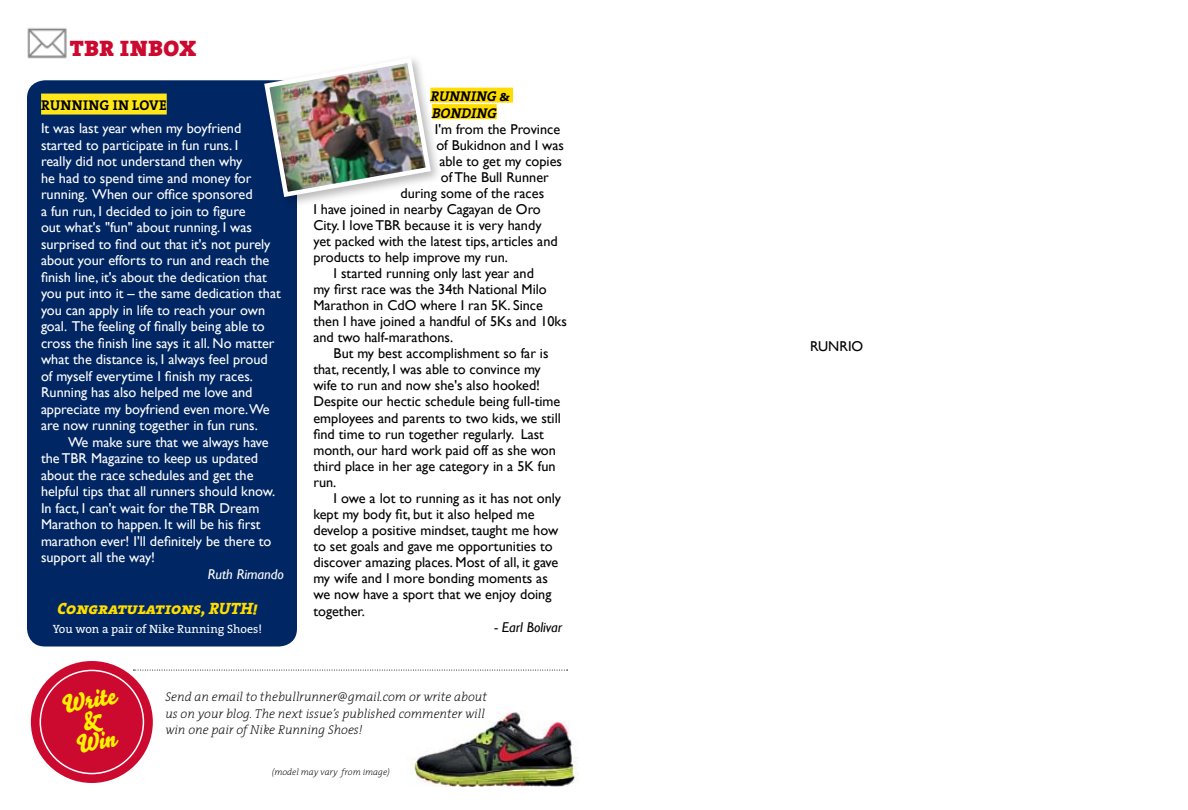
<style>
.page{position:relative;width:1188px;height:810px;background:#fff}
.page>*{position:absolute;margin:0;border:0;box-sizing:border-box;transform-origin:0 0}
.t1{font:24px/21px "Bello Script";color:#fff200;text-align:center}
.t2{font:22.5px "The Serif Black Caps";letter-spacing:.03em;color:#cc092f}
.t3{font:16.5px "The Serif Extra Bold Italic Caps";color:#fd0}
.t4{font:14.25px "Gill Sans";color:#000}
.t5{font:14.25px/16.5px "Gill Sans";color:#fff}
.t6{font:14.25px/16.5px "The Serif Bold Italic Caps";letter-spacing:.01em;color:#000}
.t7{font:italic 14.25px "Gill Sans";color:#000}
.t8{font:700 14.25px "The Serif";letter-spacing:.02em;color:#000}
.t9{font:italic 14.25px "Gill Sans";color:#fff}
.t10{font:italic 200 12.75px/16.5px "The Serif";color:#000}
.t11{font:12px "The Serif";color:#fff}
.t12{font:italic 200 9px "The Serif";color:#000}
.s1{color:#fff}
</style>
<div class="page">
<div style="left:27px;top:80px;width:270px;height:567px;background:#002663;border-radius:18px"></div>
<img style="left:410px;top:712px;width:169px;height:74px">
<div style="left:31px;top:661px;width:122px;height:122px;background:#cc092f;border-radius:50%"></div>
<div style="left:40px;top:670px;width:104px;height:104px;border:2px solid #fff;border-radius:50%"></div>
<div style="left:430px;top:88px;width:83px;height:15px;background:#fd0"></div>
<div style="left:432px;top:104px;width:65px;height:15px;background:#fd0"></div>
<div style="left:41px;top:94px;width:126px;height:21px;background:#ffe71a"></div>
<svg style="left:133px;top:670px;width:435px;height:1px"></svg>
<img style="left:27px;top:28px;width:40px;height:31px">
<div style="left:261px;top:54px;width:181px;height:154px;background:#000;opacity:.28"></div>
<img style="left:262px;top:55px;width:172px;height:145px">
<h2 class="t2" style="left:70px;top:30px;width:128px">TBR INBOX</h2>
<p class="t8" style="left:41px;top:93px;width:127px">RUNNING IN LOVE</p>
<p class="t5" style="left:41px;top:121px;width:241px">It was last year when my boyfriend started to participate in fun runs. I<br>really did not understand then why<br>he had to spend time and money for running. When our office sponsored<br>a fun run, I decided to join to figure<br>out what's "fun" about running. I was surprised to find out that it's not purely about your efforts to run and reach the finish line, it's about the dedication that you put into it – the same dedication that you can apply in life to reach your own goal. The feeling of finally being able to cross the finish line says it all. No matter what the distance is, I always feel proud of myself everytime I finish my races.<br>Running has also helped me love and appreciate my boyfriend even more.We are now running together in fun runs.</p>
<p class="t5" style="left:41px;top:434px;width:236px;text-indent:27px">We make sure that we always have the TBR Magazine to keep us updated about the race schedules and get the helpful tips that all runners should know.<br>In fact, I can't wait for the TBR Dream Marathon to happen. It will be his first marathon ever! I'll definitely be there to support all the way!</p>
<p class="t9" style="left:208px;top:566px;width:78px">Ruth Rimando</p>
<p class="t3" style="left:57px;top:595px;width:202px">Congratulations, RUTH!</p>
<p class="t11" style="left:53px;top:619px;width:211px">You won a pair of Nike Running Shoes!</p>
<p class="t6" style="left:430px;top:88px;width:81px">RUNNING &amp;<br>BONDING</p>
<p class="t4" style="left:435px;top:121px;width:127px">I'm from the Province</p>
<p class="t4" style="left:436px;top:137px;width:129px">of Bukidnon and I was</p>
<p class="t4" style="left:439px;top:153px;width:124px">able to get my copies</p>
<p class="t4" style="left:441px;top:169px;width:109px">of The Bull Runner</p>
<p class="t4" style="left:400px;top:185px;width:145px">during some of the races</p>
<p class="t4" style="left:313px;top:201px;width:229px">I have joined in nearby Cagayan de Oro</p>
<p class="t4" style="left:313px;top:217px;width:230px">City. I love TBR because it is very handy</p>
<p class="t4" style="left:313px;top:233px;width:246px">yet packed with the latest tips, articles and</p>
<p class="t4" style="left:313px;top:249px;width:196px">products to help improve my run.</p>
<p class="t4" style="left:334px;top:265px;width:202px">I started running only last year and</p>
<p class="t4" style="left:313px;top:281px;width:235px">my first race was the 34th National Milo</p>
<p class="t4" style="left:313px;top:297px;width:231px">Marathon in CdO where I ran 5K. Since</p>
<p class="t4" style="left:313px;top:313px;width:255px">then I have joined a handful of 5Ks and 10ks</p>
<p class="t4" style="left:313px;top:329px;width:141px">and two half-marathons.</p>
<p class="t4" style="left:334px;top:345px;width:216px">But my best accomplishment so far is</p>
<p class="t4" style="left:313px;top:361px;width:229px">that, recently, I was able to convince my</p>
<p class="t4" style="left:313px;top:377px;width:228px">wife to run and now she's also hooked!</p>
<p class="t4" style="left:313px;top:393px;width:249px">Despite our hectic schedule being full-time</p>
<p class="t4" style="left:313px;top:409px;width:249px">employees and parents to two kids, we still</p>
<p class="t4" style="left:313px;top:425px;width:232px">find time to run together regularly. Last</p>
<p class="t4" style="left:313px;top:442px;width:244px">month, our hard work paid off as she won</p>
<p class="t4" style="left:313px;top:458px;width:244px">third place in her age category in a 5K fun</p>
<p class="t4" style="left:313px;top:474px;width:25px">run.</p>
<p class="t4" style="left:334px;top:490px;width:229px">I owe a lot to running as it has not only</p>
<p class="t4" style="left:313px;top:506px;width:223px">kept my body fit, but it also helped me</p>
<p class="t4" style="left:313px;top:522px;width:246px">develop a positive mindset, taught me how</p>
<p class="t4" style="left:313px;top:538px;width:241px">to set goals and gave me opportunities to</p>
<p class="t4" style="left:313px;top:554px;width:246px">discover amazing places. Most of all, it gave</p>
<p class="t4" style="left:313px;top:570px;width:236px">my wife and I more bonding moments as</p>
<p class="t4" style="left:313px;top:586px;width:240px">we now have a sport that we enjoy doing</p>
<p class="t4" style="left:313px;top:602px;width:53px">together.</p>
<p class="t7" style="left:494px;top:619px;width:74px">- Earl Bolivar<span class="s1">r</span></p>
<h1 class="t1" style="left:60px;top:694px;width:56px;rotate:-10deg">Write &amp;<br>Win</h1>
<p class="t10" style="left:165px;top:688px;width:323px">Send an email to thebullrunner@gmail.com or write about us on your blog. The next issue’s published commenter will win one pair of Nike Running Shoes!</p>
<p class="t12" style="left:272px;top:765px;width:120px">(model may vary from image)</p>
<p class="t4" style="left:810px;top:338px;width:55px">RUNRIO</p>
</div>
